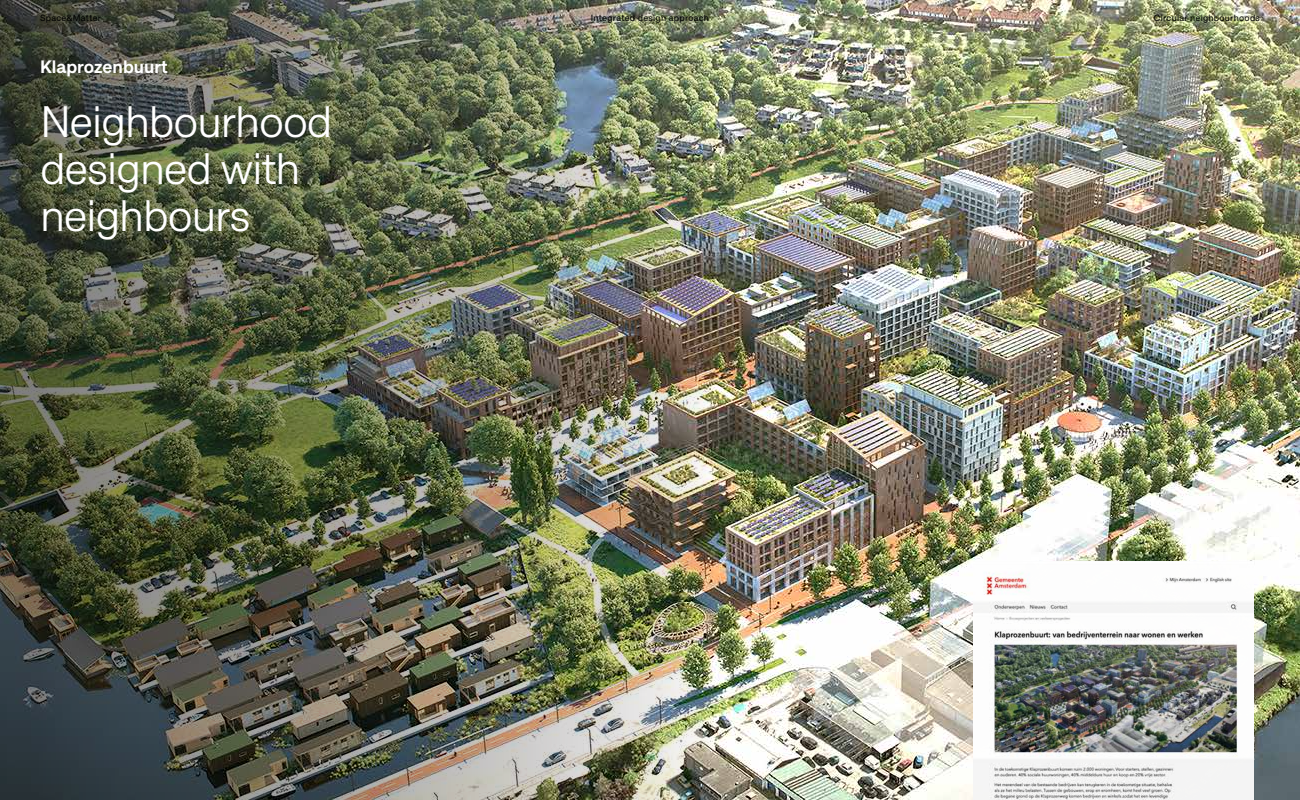
<style>
.page{position:relative;width:1300px;height:800px;background:#fff}
.page>*{position:absolute;margin:0;border:0;box-sizing:border-box;transform-origin:0 0}
.t1{font:300 44px/47px "Approach";letter-spacing:-.025em;color:#fff}
.t2{font:600 18px "Approach";color:#fff}
.t3{font:9px "Approach";letter-spacing:.03em;color:#000}
</style>
<div class="page">
<img style="left:804px;top:0;width:496px;height:800px">
<img style="left:0;top:0;width:804px;height:800px">
<img style="left:973px;top:561px;width:280px;height:239px">
<p class="t3" style="left:40px;top:13px;width:63px">Space&amp;Matter</p>
<p class="t3" style="left:591px;top:13px;width:120px">Integrated design approach</p>
<p class="t3" style="left:1154px;top:13px;width:108px">Circular neighbourhoods</p>
<h2 class="t2" style="left:40px;top:55px;width:129px">Klaprozenbuurt</h2>
<h1 class="t1" style="left:40px;top:97px;width:294px">Neighbourhood designed with neighbours</h1>
</div>
